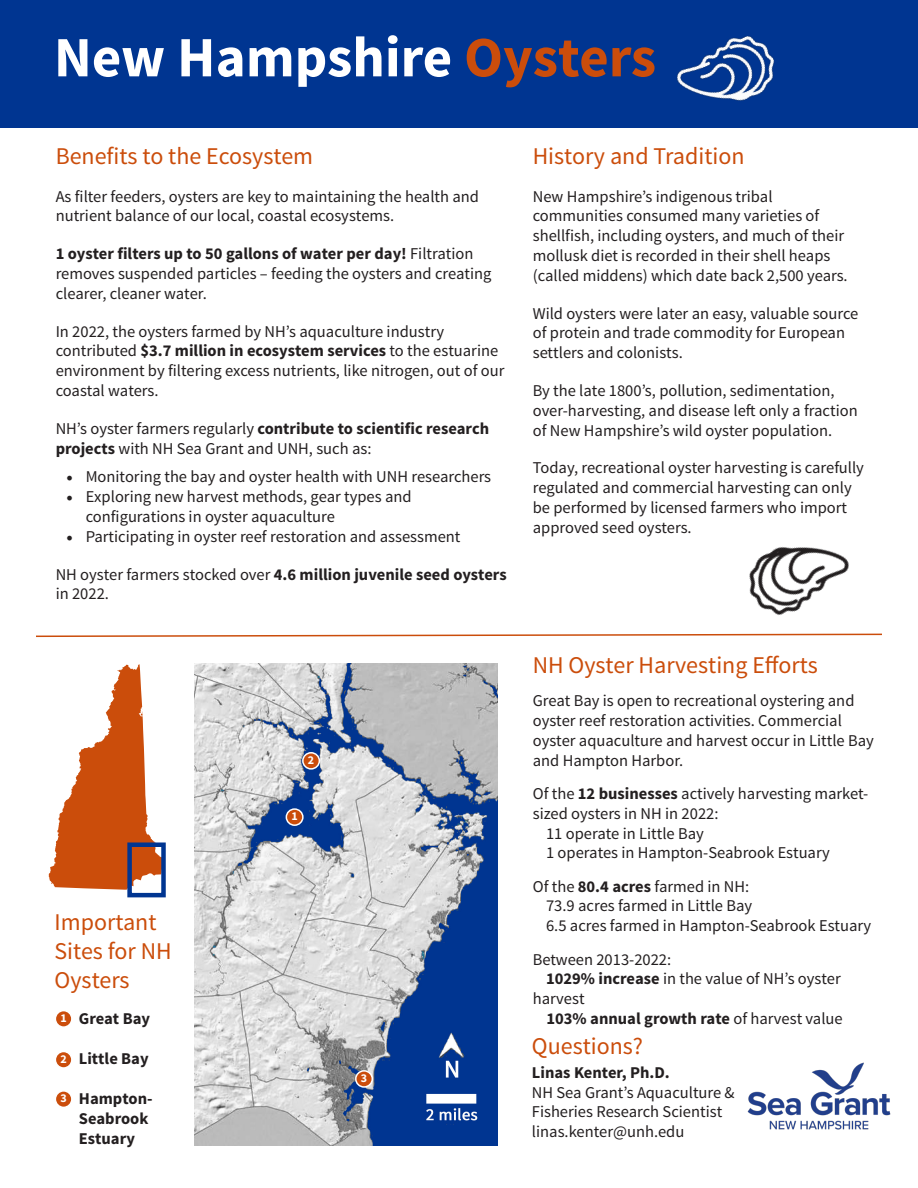
<style>
.page{position:relative;width:918px;height:1188px;background:#fff}
.page>*{position:absolute;margin:0;border:0;box-sizing:border-box;transform-origin:0 0}
.t1{font:700 57px "Source Sans Pro";color:#fff}
.t2{font:24px/28.8px "Source Sans Pro";color:#cb4d0b}
.t3{font:16.5px/19.8px "Source Sans Pro";color:#231f20}
.t4{font:700 16.5px/19.8px "Source Sans Pro";color:#231f20}
.t5{font:700 12px "Source Sans Pro";color:#fff}
.s1{color:#cb4d0b}
.s2{font-weight:700}
.s3{font-family:"Minion Pro";font-size:18px}
.s4{font-weight:400}
</style>
<div class="page">
<div style="left:0;top:0;width:918px;height:127px;background:#003591"></div>
<img style="left:663px;top:36px;width:133px;height:92px">
<svg style="left:49px;top:664px;width:112px;height:226px"></svg>
<div style="left:127px;top:842px;width:39px;height:55px;border:4px solid #003591"></div>
<img style="left:194px;top:664px;width:304px;height:481px">
<div style="left:303px;top:753px;width:16px;height:16px;background:#cb4d0b;border-radius:50%"></div>
<div style="left:302px;top:752px;width:18px;height:18px;border:2px solid #fff;border-radius:50%"></div>
<div style="left:356px;top:1071px;width:16px;height:16px;background:#cb4d0b;border-radius:50%"></div>
<div style="left:355px;top:1070px;width:18px;height:18px;border:2px solid #fff;border-radius:50%"></div>
<div style="left:286px;top:809px;width:17px;height:16px;background:#cb4d0b;border-radius:50%"></div>
<div style="left:286px;top:808px;width:18px;height:18px;border:2px solid #fff;border-radius:50%"></div>
<div style="left:55px;top:1011px;width:17px;height:16px;background:#cb4d0b;border-radius:50%"></div>
<div style="left:55px;top:1010px;width:18px;height:18px;border:2px solid #fff;border-radius:50%"></div>
<div style="left:55px;top:1052px;width:17px;height:16px;background:#cb4d0b;border-radius:50%"></div>
<div style="left:55px;top:1051px;width:18px;height:18px;border:2px solid #fff;border-radius:50%"></div>
<div style="left:55px;top:1091px;width:17px;height:16px;background:#cb4d0b;border-radius:50%"></div>
<div style="left:55px;top:1090px;width:18px;height:18px;border:2px solid #fff;border-radius:50%"></div>
<svg style="left:36px;top:633px;width:846px;height:5px"></svg>
<img style="left:718px;top:547px;width:140px;height:87px">
<img style="left:747px;top:1062px;width:144px;height:68px">
<p class="t1" style="left:54px;top:21px;width:604px">New Hampshire <span class="s1">Oysters</span></p>
<p class="t2" style="left:56px;top:142px;width:259px">Benefits to the Ecosystem</p>
<p class="t3" style="left:56px;top:187px;width:425px">As filter feeders, oysters are key to maintaining the health and nutrient balance of our local, coastal ecosystems.</p>
<p class="t3" style="left:56px;top:244px;width:437px"><span class="s2">1 oyster filters up to 50 gallons of water per day!</span> Filtration removes suspended particles – feeding the oysters and creating clearer, cleaner water.</p>
<p class="t3" style="left:56px;top:322px;width:450px">In 2022, the oysters farmed by NH’s aquaculture industry contributed <span class="s2">$3.7 million in ecosystem services</span> to the estuarine environment by filtering excess nutrients, like nitrogen, out of our coastal waters.</p>
<p class="t3" style="left:56px;top:419px;width:435px">NH’s oyster farmers regularly <span class="s2">contribute to scientific research projects</span> with NH Sea Grant and UNH, such as:</p>
<p class="t3" style="left:66px;top:467px;width:427px"><span class="s3">•</span> Monitoring the bay and oyster health with UNH researchers</p>
<p class="t3" style="left:86px;top:487px;width:328px;text-indent:-20px"><span class="s3">•</span> Exploring new harvest methods, gear types and configurations in oyster aquaculture</p>
<p class="t3" style="left:66px;top:527px;width:396px"><span class="s3">•</span> Participating in oyster reef restoration and assessment</p>
<p class="t3" style="left:56px;top:565px;width:453px">NH oyster farmers stocked over <span class="s2">4.6 million juvenile seed oysters </span>in 2022.</p>
<p class="t2" style="left:55px;top:908px;width:119px">Important<br>Sites for NH<br>Oysters</p>
<p class="t5" style="left:60px;top:1010px;width:8px">1</p>
<p class="t5" style="left:60px;top:1051px;width:8px">2</p>
<p class="t5" style="left:60px;top:1090px;width:8px">3</p>
<p class="t4" style="left:79px;top:1009px;width:73px">Great Bay</p>
<p class="t4" style="left:79px;top:1049px;width:71px">Little Bay</p>
<p class="t4" style="left:79px;top:1089px;width:75px">Hampton-<br>Seabrook<br>Estuary</p>
<p class="t5" style="left:308px;top:752px;width:8px">2</p>
<p class="t5" style="left:291px;top:809px;width:8px">1</p>
<p class="t5" style="left:361px;top:1070px;width:8px">3</p>
<p class="t2" style="left:533px;top:142px;width:213px">History and Tradition</p>
<p class="t3" style="left:533px;top:187px;width:316px">New Hampshire’s indigenous tribal communities consumed many varieties of shellfish, including oysters, and much of their mollusk diet is recorded in their shell heaps (called middens) which date back 2,500 years.</p>
<p class="t3" style="left:533px;top:304px;width:327px">Wild oysters were later an easy, valuable source of protein and trade commodity for European settlers and colonists.</p>
<p class="t3" style="left:533px;top:381px;width:326px">By the late 1800’s, pollution, sedimentation, over-harvesting, and disease left only a fraction of New Hampshire’s wild oyster population.</p>
<p class="t3" style="left:533px;top:458px;width:333px">Today, recreational oyster harvesting is carefully regulated and commercial harvesting can only be performed by licensed farmers who import approved seed oysters.</p>
<p class="t2" style="left:533px;top:651px;width:287px">NH Oyster Harvesting Efforts</p>
<p class="t3" style="left:533px;top:691px;width:343px">Great Bay is open to recreational oystering and oyster reef restoration activities. Commercial oyster aquaculture and harvest occur in Little Bay and Hampton Harbor.</p>
<p class="t3" style="left:533px;top:784px;width:337px">Of the <span class="s2">12 businesses</span> actively harvesting market-</p>
<p class="t3" style="left:533px;top:804px;width:187px">sized oysters in NH in 2022:</p>
<p class="t3" style="left:546px;top:823px;width:159px">11 operate in Little Bay</p>
<p class="t3" style="left:546px;top:843px;width:285px">1 operates in Hampton-Seabrook Estuary</p>
<p class="t3" style="left:546px;top:877px;width:327px;text-indent:-13px">Of the <span class="s2">80.4 acres</span> farmed in NH:<br>73.9 acres farmed in Little Bay<br>6.5 acres farmed in Hampton-Seabrook Estuary</p>
<p class="t3" style="left:533px;top:949px;width:140px">Between 2013-2022:</p>
<p class="t3" style="left:546px;top:969px;width:296px"><span class="s2">1029% increase</span> in the value of NH’s oyster</p>
<p class="t3" style="left:533px;top:989px;width:53px">harvest</p>
<p class="t4" style="left:547px;top:1009px;width:298px">103% annual growth rate <span class="s4">of harvest value</span></p>
<p class="t2" style="left:532px;top:1032px;width:112px">Questions?</p>
<p class="t3" style="left:532px;top:1063px;width:204px"><span class="s2">Linas Kenter, Ph.D.<br></span>NH Sea Grant’s Aquaculture &amp;<br>Fisheries Research Scientist linas.kenter@unh.edu</p>
</div>
